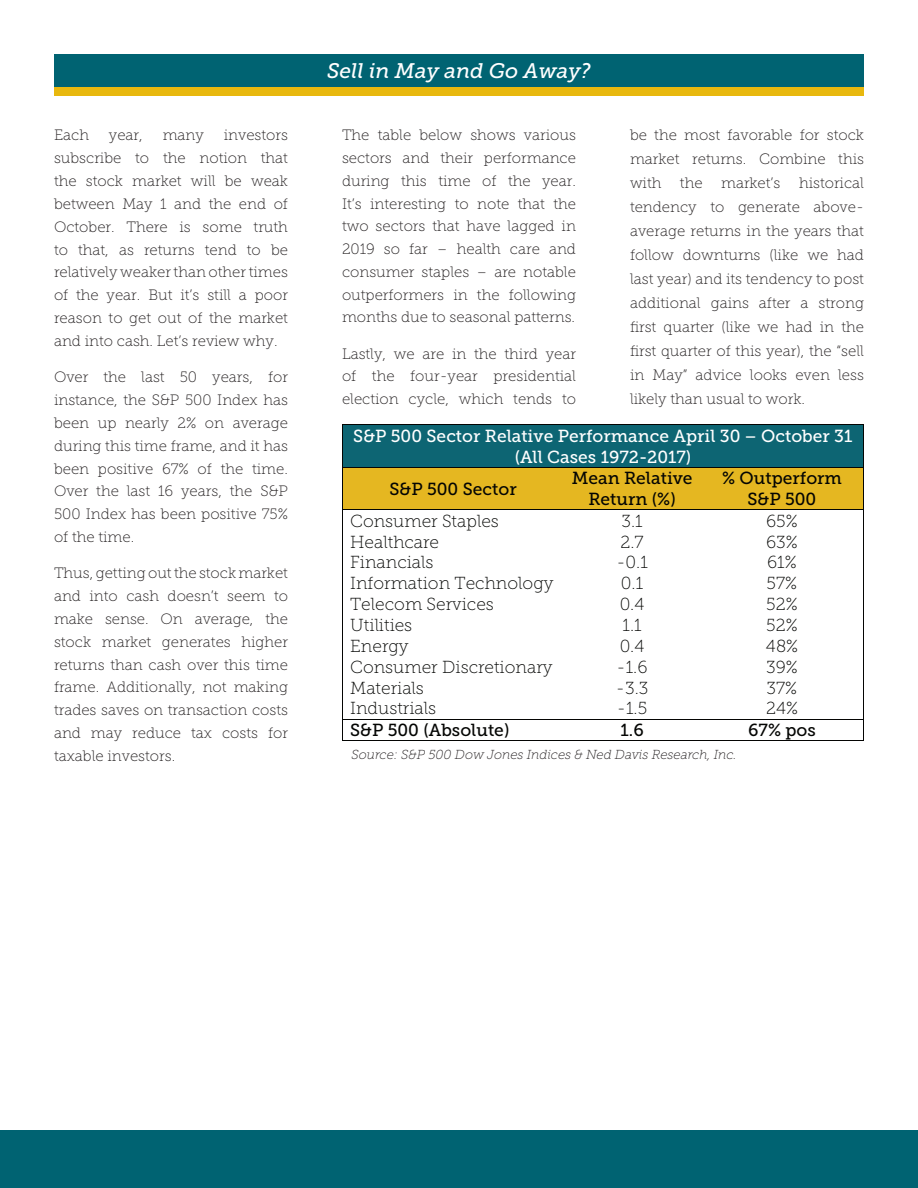
<style>
.page{position:relative;width:918px;height:1188px;background:#fff}
.page>*{position:absolute;margin:0;border:0;box-sizing:border-box;transform-origin:0 0}
.WMR_Headline{font:italic 21px "Museo Slab 500";color:#fff}
.t1{font:17.4px "Museo Slab 100";color:#040503}
.t2{font:17.4px/20.9px "Museo Slab 500";color:#040503;text-align:center}
.t3{font:17.4px/20.9px "Museo Slab 500";color:#fff;text-align:center}
.WMR_Body_Copy{font:15px/22.8px "Museo Slab 100";color:#231f20;text-align:justify}
.t4{font:italic 13.05px "Museo Slab 100";color:#231f20}
</style>
<div class="page">
<div style="left:0;top:1131px;width:918px;height:57px;background:#006372"></div>
<div style="left:54px;top:86px;width:810px;height:10px;background:#e8b80e"></div>
<div style="left:54px;top:54px;width:810px;height:32px;background:#006372"></div>
<div style="left:343px;top:425px;width:520px;height:42px;background:#0d6573"></div>
<hr style="left:343px;top:425px;width:520px;height:1px;background:#040503">
<hr style="left:342px;top:425px;width:1px;height:42px;background:#040503">
<hr style="left:863px;top:425px;width:1px;height:42px;background:#040503">
<div style="left:343px;top:468px;width:221px;height:41px;background:#e5b721"></div>
<div style="left:564px;top:468px;width:137px;height:41px;background:#e5b721"></div>
<div style="left:701px;top:468px;width:162px;height:41px;background:#e5b721"></div>
<hr style="left:343px;top:467px;width:221px;height:1px;background:#040503">
<hr style="left:564px;top:467px;width:137px;height:1px;background:#040503">
<hr style="left:701px;top:467px;width:162px;height:1px;background:#040503">
<hr style="left:342px;top:468px;width:1px;height:41px;background:#040503">
<hr style="left:863px;top:468px;width:1px;height:41px;background:#040503">
<hr style="left:343px;top:509px;width:221px;height:1px;background:#040503">
<hr style="left:564px;top:509px;width:137px;height:1px;background:#040503">
<hr style="left:701px;top:509px;width:162px;height:1px;background:#040503">
<hr style="left:343px;top:719px;width:221px;height:1px;background:#040503">
<hr style="left:564px;top:719px;width:137px;height:1px;background:#040503">
<hr style="left:701px;top:719px;width:162px;height:1px;background:#040503">
<svg style="left:342px;top:509px;width:1px;height:232px"></svg>
<hr style="left:343px;top:741px;width:221px;height:1px;background:#040503">
<hr style="left:563px;top:741px;width:138px;height:1px;background:#040503">
<hr style="left:700px;top:741px;width:163px;height:1px;background:#040503">
<svg style="left:863px;top:509px;width:1px;height:232px"></svg>
<p class="WMR_Body_Copy" style="left:54px;top:124px;width:236px;text-indent:170px">investors subscribe to the notion that the stock market will be weak between May 1 and the end of October. There is some truth to that, as returns tend to be relatively weaker than other times of the year. But it’s still a poor reason to get out of the market and into cash. Let’s review why.</p>
<p class="WMR_Body_Copy" style="left:54px;top:366px;width:236px">Over the last 50 years, for instance, the S&amp;P 500 Index has been up nearly 2% on average during this time frame, and it has been positive 67% of the time.<br>Over the last 16 years, the S&amp;P 500 Index has been positive 75% of the time.</p>
<p class="WMR_Body_Copy" style="left:54px;top:562px;width:236px">Thus, getting out the stock market and into cash doesn’t seem to make sense. On average, the stock market generates higher returns than cash over this time frame. Additionally, not making trades saves on transaction costs and may reduce tax costs for taxable investors.</p>
<p class="WMR_Body_Copy" style="left:54px;top:124px;width:37px">Each</p>
<p class="WMR_Body_Copy" style="left:109px;top:124px;width:35px">year,</p>
<p class="WMR_Body_Copy" style="left:163px;top:124px;width:43px">many</p>
<p class="WMR_Headline" style="left:327px;top:59px;width:265px">Sell in May and Go Away?</p>
<p class="WMR_Body_Copy" style="left:630px;top:123px;width:236px;line-height:24px">be the most favorable for stock market returns. Combine this with the market’s historical tendency to generate above&shy;average returns in the years that follow downturns (like we had last year) and its tendency to post additional gains after a strong first quarter (like we had in the first quarter of this year), the “sell in May” advice looks even less likely than usual to work.</p>
<p class="t3" style="left:353px;top:425px;width:501px">S&amp;P 500 Sector Relative Performance April 30 – October 31 (All Cases 1972-2017)</p>
<p class="t2" style="left:389px;top:478px;width:129px">S&amp;P 500 Sector</p>
<p class="t2" style="left:572px;top:468px;width:122px">Mean Relative<br>Return (%)</p>
<p class="t2" style="left:722px;top:468px;width:121px">% Outperform<br>S&amp;P 500</p>
<p class="t1" style="left:350px;top:511px;width:150px">Consumer Staples</p>
<p class="t1" style="left:621px;top:511px;width:23px">3.1</p>
<p class="t1" style="left:766px;top:511px;width:33px">65%</p>
<p class="t1" style="left:350px;top:532px;width:90px">Healthcare</p>
<p class="t1" style="left:621px;top:532px;width:25px">2.7</p>
<p class="t1" style="left:766px;top:532px;width:33px">63%</p>
<p class="t1" style="left:350px;top:553px;width:85px">Financials</p>
<p class="t1" style="left:616px;top:553px;width:33px">-0.1</p>
<p class="t1" style="left:767px;top:553px;width:31px">61%</p>
<p class="t1" style="left:350px;top:574px;width:205px">Information Technology</p>
<p class="t1" style="left:621px;top:574px;width:24px">0.1</p>
<p class="t1" style="left:767px;top:574px;width:32px">57%</p>
<p class="t1" style="left:350px;top:595px;width:145px">Telecom Services</p>
<p class="t1" style="left:620px;top:595px;width:26px">0.4</p>
<p class="t1" style="left:766px;top:595px;width:33px">52%</p>
<p class="t1" style="left:350px;top:616px;width:64px">Utilities</p>
<p class="t1" style="left:623px;top:616px;width:21px">1.1</p>
<p class="t1" style="left:766px;top:616px;width:33px">52%</p>
<p class="t1" style="left:350px;top:637px;width:60px">Energy</p>
<p class="t1" style="left:620px;top:637px;width:26px">0.4</p>
<p class="t1" style="left:766px;top:637px;width:34px">48%</p>
<p class="t1" style="left:350px;top:657px;width:204px">Consumer Discretionary</p>
<p class="t1" style="left:617px;top:657px;width:32px">-1.6</p>
<p class="t1" style="left:766px;top:657px;width:33px">39%</p>
<p class="t1" style="left:350px;top:678px;width:75px">Materials</p>
<p class="t1" style="left:616px;top:678px;width:34px">-3.3</p>
<p class="t1" style="left:767px;top:678px;width:32px">37%</p>
<p class="t1" style="left:350px;top:699px;width:87px">Industrials</p>
<p class="t1" style="left:617px;top:699px;width:32px">-1.5</p>
<p class="t1" style="left:766px;top:699px;width:33px">24%</p>
<p class="t2" style="left:350px;top:720px;width:161px">S&amp;P 500 (Absolute)</p>
<p class="t2" style="left:621px;top:720px;width:25px">1.6</p>
<p class="t2" style="left:748px;top:720px;width:69px">67% pos</p>
<p class="t4" style="left:351px;top:747px;width:387px">Source: S&amp;P 500 Dow Jones Indices &amp; Ned Davis Research, Inc.</p>
<p class="WMR_Body_Copy" style="left:342px;top:124px;width:236px">The table below shows various sectors and their performance during this time of the year.<br>It’s interesting to note that the two sectors that have lagged in 2019 so far – health care and consumer staples – are notable outperformers in the following months due to seasonal patterns.</p>
<p class="WMR_Body_Copy" style="left:342px;top:342px;width:236px">Lastly, we are in the third year of the four-year presidential election cycle, which tends to</p>
</div>
